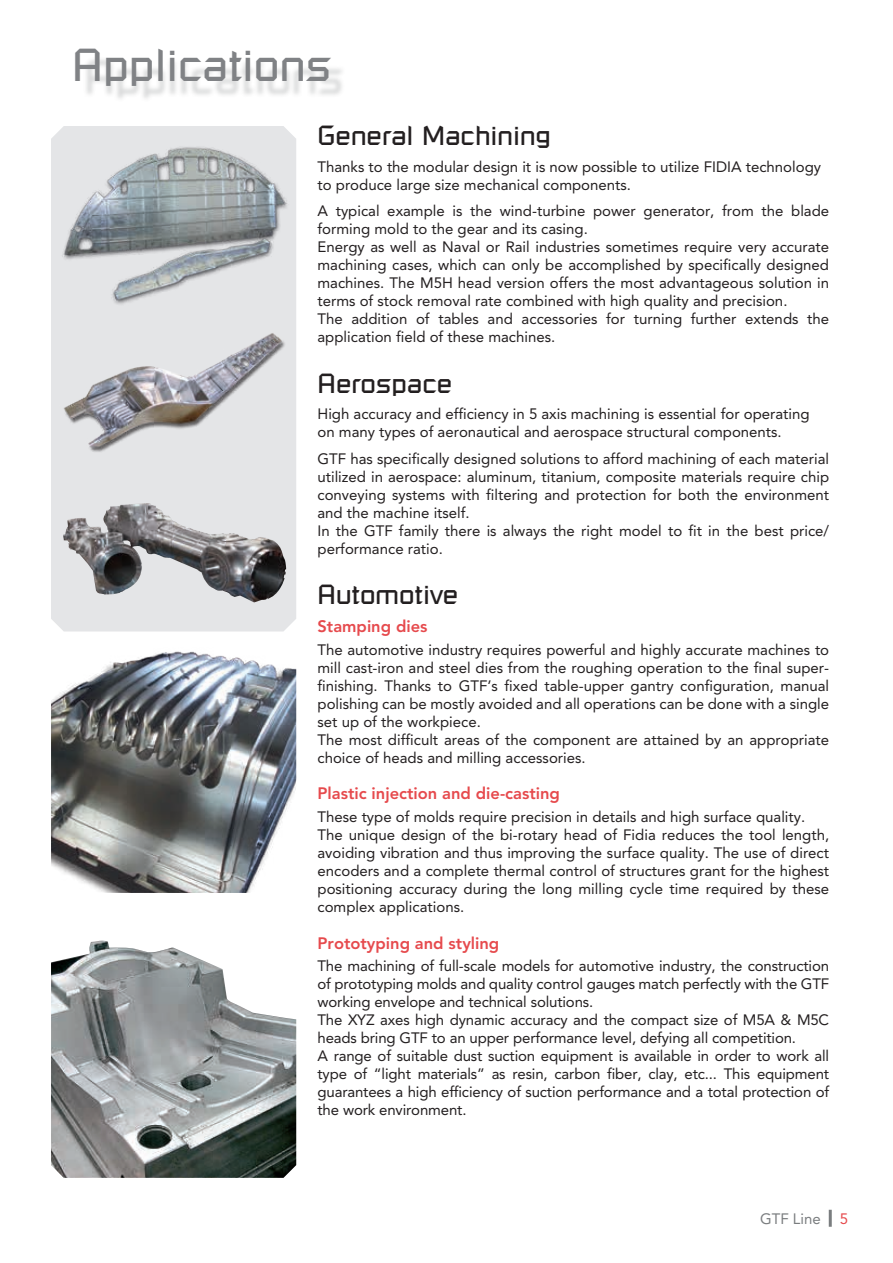
<style>
.page{position:relative;width:893px;height:1263px;background:#fff}
.page>*{position:absolute;margin:0;border:0;box-sizing:border-box;transform-origin:0 0}
.t1{font:45px "Russell Square";color:#808285}
.t2{font:27px "Russell Square";color:#231f20}
.t3{font:800 16.5px "Avenir";color:#e64a4d}
.t4{font:15px/18px "Avenir";color:#231f20}
.t5{font:15px "Avenir";color:#7a7d7f}
.t6{font:15px "Avenir";color:#e64a4d}
</style>
<div class="page">
<div style="left:51px;top:126px;width:245px;height:505px;background:#e4e5e7"></div>
<hr style="left:829px;top:1210px;width:3px;height:17px;background:#7a7d7f">
<img style="left:51px;top:138px;width:245px;height:180px">
<img style="left:63px;top:505px;width:223px;height:97px">
<img style="left:59px;top:305px;width:231px;height:149px">
<img style="left:51px;top:651px;width:245px;height:242px">
<img style="left:51px;top:940px;width:245px;height:238px">
<div style="left:83px;top:56px;width:264px;height:46px;background:#7a7d7f;opacity:.3"></div>
<h1 class="t1" style="left:72px;top:38px;width:261px">Applications</h1>
<h2 class="t2" style="left:317px;top:119px;width:235px">General Machining</h2>
<p class="t4" style="left:317px;top:158px;width:505px">Thanks to the modular design it is now possible to utilize FIDIA technology to produce large size mechanical components.</p>
<p class="t4" style="left:317px;top:202px;width:513px">A typical example is the wind-turbine power generator, from the blade forming mold to the gear and its casing.<br>Energy as well as Naval or Rail industries sometimes require very accurate machining cases, which can only be accomplished by specifically designed machines. The M5H head version offers the most advantageous solution in terms of stock removal rate combined with high quality and precision.<br>The addition of tables and accessories for turning further extends the application field of these machines.</p>
<h2 class="t2" style="left:317px;top:367px;width:136px">Aerospace</h2>
<p class="t4" style="left:317px;top:405px;width:494px">High accuracy and efficiency in 5 axis machining is essential for operating on many types of aeronautical and aerospace structural components.</p>
<p class="t4" style="left:317px;top:450px;width:513px">GTF has specifically designed solutions to afford machining of each material utilized in aerospace: aluminum, titanium, composite materials require chip conveying systems with filtering and protection for both the environment and the machine itself.<br>In the GTF family there is always the right model to fit in the best price/ performance ratio.</p>
<h2 class="t2" style="left:317px;top:578px;width:142px">Automotive</h2>
<p class="t3" style="left:317px;top:617px;width:112px">Stamping dies</p>
<p class="t4" style="left:317px;top:640px;width:513px">The automotive industry requires powerful and highly accurate machines to mill cast-iron and steel dies from the roughing operation to the final super&shy;finishing. Thanks to GTF’s fixed table-upper gantry configuration, manual polishing can be mostly avoided and all operations can be done with a single set up of the workpiece.<br>The most difficult areas of the component are attained by an appropriate choice of heads and milling accessories.</p>
<p class="t3" style="left:317px;top:784px;width:244px">Plastic injection and die-casting</p>
<p class="t4" style="left:317px;top:808px;width:513px">These type of molds require precision in details and high surface quality.<br>The unique design of the bi-rotary head of Fidia reduces the tool length, avoiding vibration and thus improving the surface quality. The use of direct encoders and a complete thermal control of structures grant for the highest positioning accuracy during the long milling cycle time required by these complex applications.</p>
<p class="t3" style="left:317px;top:933px;width:183px">Prototyping and styling</p>
<p class="t4" style="left:317px;top:957px;width:513px">The machining of full-scale models for automotive industry, the construction of prototyping molds and quality control gauges match perfectly with the GTF working envelope and technical solutions.<br>The XYZ axes high dynamic accuracy and the compact size of M5A &amp; M5C heads bring GTF to an upper performance level, defying all competition.<br>A range of suitable dust suction equipment is available in order to work all type of “light materials” as resin, carbon fiber, clay, etc... This equipment guarantees a high efficiency of suction performance and a total protection of the work environment.</p>
<p class="t5" style="left:760px;top:1210px;width:62px">GTF Line</p>
<p class="t6" style="left:840px;top:1210px;width:10px">5</p>
</div>
